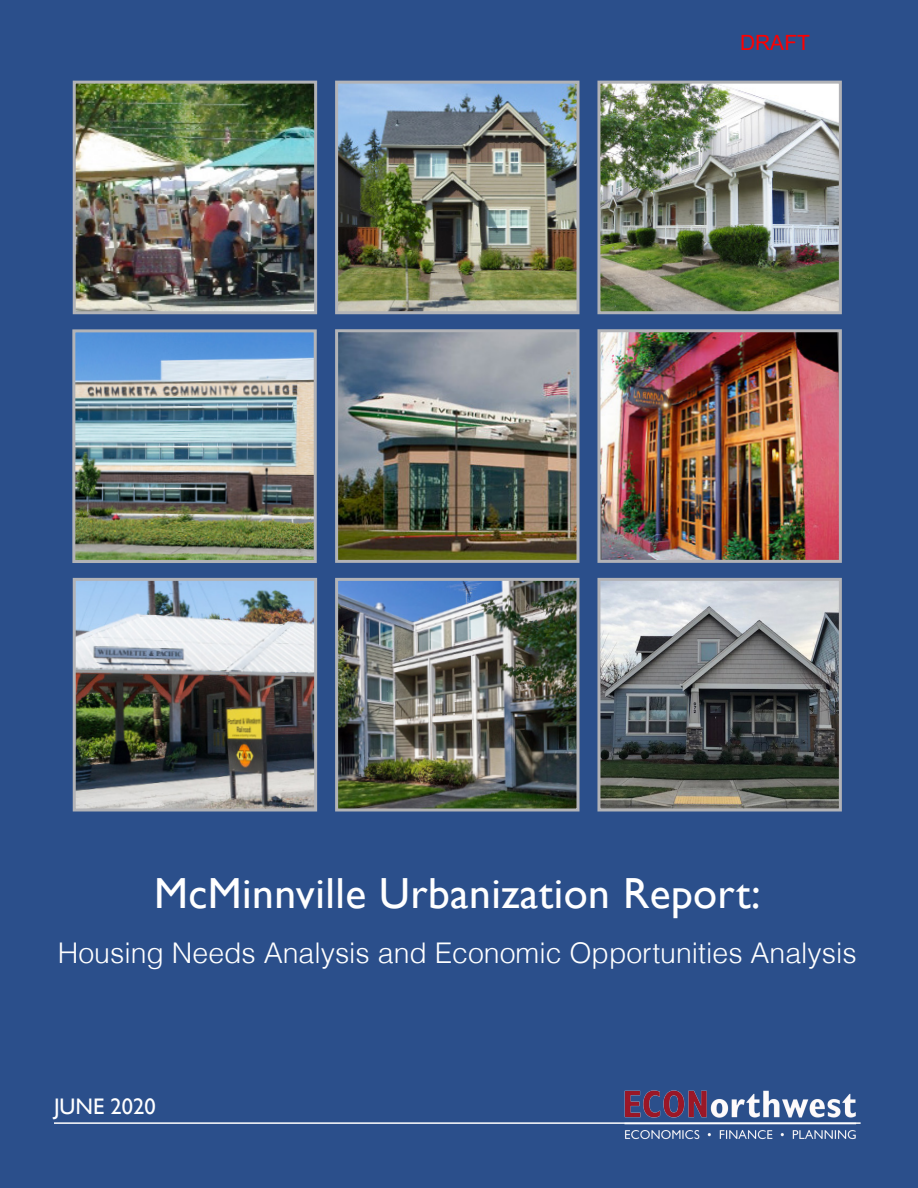
<style>
.page{position:relative;width:918px;height:1188px;background:#2b4f8b}
.page>*{position:absolute;margin:0;border:0;box-sizing:border-box;transform-origin:0 0}
.Chapter_Heading{font:43.5px "Gill Sans";letter-spacing:.01em;color:#fff}
.Chapter_Heading-2{font:300 28.5px "Helvetica";color:#fff}
.Chapter_Heading-3{font:22.5px "Gill Sans";color:#fff}
.t1{font:21px "Arial";color:#f00}
</style>
<div class="page">
<img style="left:624px;top:1090px;width:232px;height:50px">
<img style="left:77px;top:85px;width:236px;height:225px">
<div style="left:73px;top:81px;width:244px;height:233px;border:3px solid #b2b3b7"></div>
<img style="left:339px;top:85px;width:237px;height:225px">
<div style="left:335px;top:81px;width:245px;height:233px;border:3px solid #b2b3b7"></div>
<img style="left:601px;top:85px;width:237px;height:225px">
<div style="left:597px;top:81px;width:245px;height:233px;border:3px solid #b2b3b7"></div>
<img style="left:76px;top:333px;width:237px;height:226px">
<div style="left:72px;top:329px;width:245px;height:234px;border:3px solid #b2b3b7"></div>
<img style="left:339px;top:333px;width:237px;height:226px">
<div style="left:335px;top:329px;width:245px;height:234px;border:3px solid #b2b3b7"></div>
<img style="left:601px;top:333px;width:237px;height:226px">
<div style="left:597px;top:329px;width:245px;height:234px;border:3px solid #b2b3b7"></div>
<img style="left:77px;top:582px;width:236px;height:226px">
<div style="left:73px;top:578px;width:244px;height:234px;border:3px solid #b2b3b7"></div>
<img style="left:339px;top:582px;width:237px;height:226px">
<div style="left:335px;top:578px;width:245px;height:234px;border:3px solid #b2b3b7"></div>
<img style="left:601px;top:582px;width:237px;height:226px">
<div style="left:597px;top:578px;width:245px;height:234px;border:3px solid #b2b3b7"></div>
<hr style="left:54px;top:1122px;width:807px;height:2px;background:#fff">
<p class="t1" style="left:740px;top:28px;width:71px">DRAFT</p>
<p class="Chapter_Heading" style="left:154px;top:868px;width:608px">McMinnville Urbanization Report:</p>
<p class="Chapter_Heading-2" style="left:58px;top:935px;width:800px">Housing Needs Analysis and Economic Opportunities Analysis</p>
<p class="Chapter_Heading-3" style="left:54px;top:1093px;width:103px">JUNE 2020</p>
</div>
